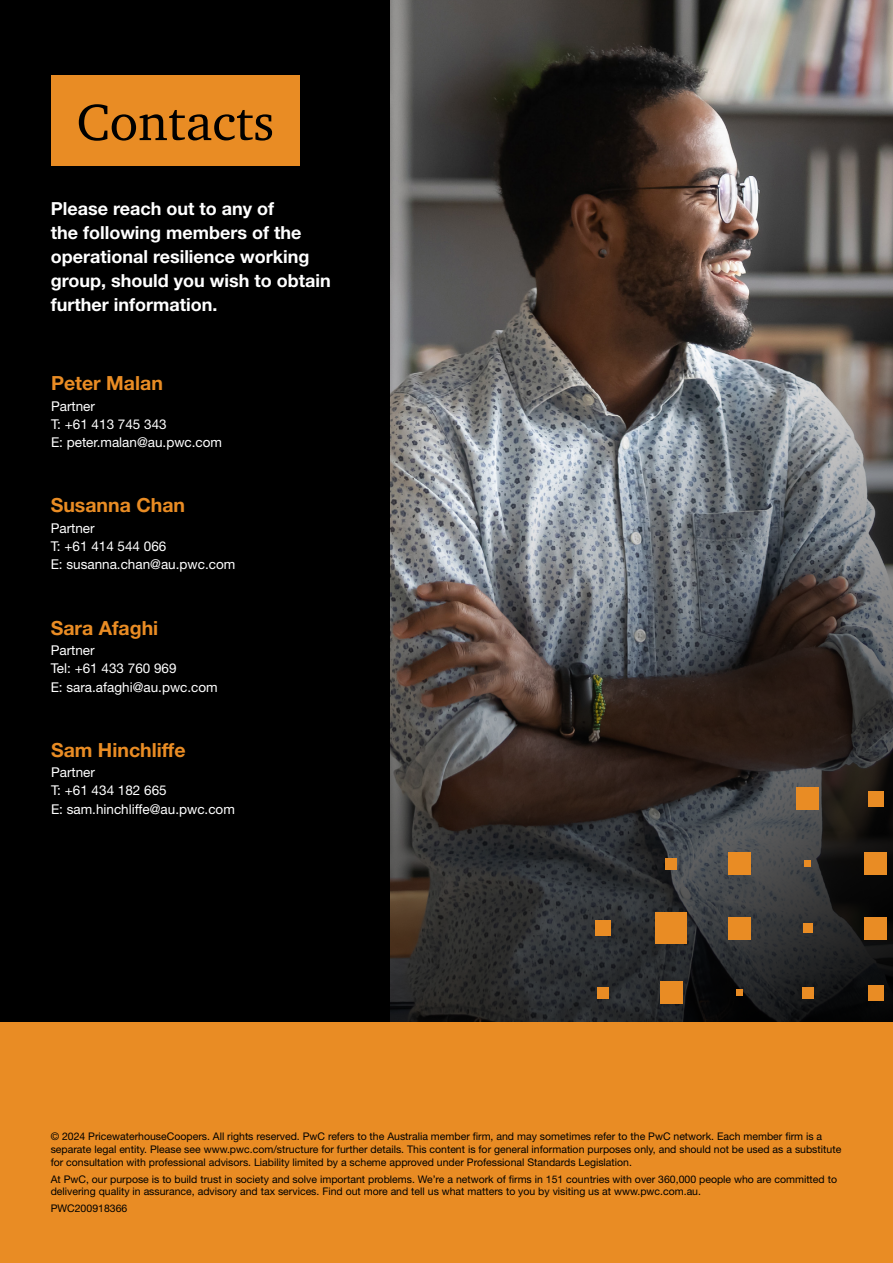
<style>
.page{position:relative;width:893px;height:1263px;background:#fff}
.page>*{position:absolute;margin:0;border:0;box-sizing:border-box;transform-origin:0 0}
.t1{font:52.5px "ITC Charter Com";color:#000}
.t2{font:700 19.5px "Helvetica Neue LT Std";color:#e98c24}
.t3{font:700 18px/24px "Helvetica Neue LT Std";color:#fff}
.t4{font:13.5px/18.3px "Helvetica Neue LT Std";color:#fff}
.t5{font:10.5px/12.6px "Helvetica Neue LT Std";color:#000}
</style>
<div class="page">
<img style="left:389px;top:0;width:504px;height:1023px">
<div style="left:0;top:0;width:389px;height:1035px;background:#000"></div>
<div style="left:51px;top:76px;width:249px;height:90px;background:#e98c24"></div>
<div style="left:598px;top:987px;width:11px;height:11px;background:#e98c24"></div>
<div style="left:660px;top:981px;width:23px;height:23px;background:#e98c24"></div>
<div style="left:736px;top:989px;width:7px;height:7px;background:#e98c24"></div>
<div style="left:802px;top:987px;width:11px;height:11px;background:#e98c24"></div>
<div style="left:868px;top:985px;width:16px;height:15px;background:#e98c24"></div>
<div style="left:595px;top:920px;width:16px;height:16px;background:#e98c24"></div>
<div style="left:656px;top:912px;width:31px;height:32px;background:#e98c24"></div>
<div style="left:728px;top:917px;width:23px;height:22px;background:#e98c24"></div>
<div style="left:803px;top:923px;width:9px;height:10px;background:#e98c24"></div>
<div style="left:865px;top:917px;width:22px;height:22px;background:#e98c24"></div>
<div style="left:666px;top:858px;width:11px;height:11px;background:#e98c24"></div>
<div style="left:728px;top:852px;width:23px;height:23px;background:#e98c24"></div>
<div style="left:804px;top:860px;width:7px;height:7px;background:#e98c24"></div>
<div style="left:865px;top:852px;width:22px;height:23px;background:#e98c24"></div>
<div style="left:796px;top:788px;width:23px;height:22px;background:#e98c24"></div>
<div style="left:868px;top:791px;width:16px;height:16px;background:#e98c24"></div>
<div style="left:0;top:1023px;width:893px;height:240px;background:#e98c24"></div>
<h1 class="t1" style="left:77px;top:90px;width:199px">Contacts</h1>
<h3 class="t3" style="left:51px;top:196px;width:281px">Please reach out to any of<br>the following members of the operational resilience working group, should you wish to obtain further information.</h3>
<h2 class="t2" style="left:51px;top:371px;width:113px">Peter Malan</h2>
<p class="t4" style="left:51px;top:397px;width:173px">Partner<br>T: +61 413 745 343<br>E: peter.malan@au.pwc.com</p>
<h2 class="t2" style="left:51px;top:493px;width:136px">Susanna Chan</h2>
<p class="t4" style="left:51px;top:519px;width:186px">Partner<br>T: +61 414 544 066<br>E: susanna.chan@au.pwc.com</p>
<h2 class="t2" style="left:51px;top:615px;width:109px">Sara Afaghi</h2>
<p class="t4" style="left:51px;top:641px;width:169px">Partner<br>Tel: +61 433 760 969<br>E: sara.afaghi@au.pwc.com</p>
<h2 class="t2" style="left:51px;top:738px;width:136px">Sam Hinchliffe</h2>
<p class="t4" style="left:51px;top:763px;width:185px">Partner<br>T: +61 434 182 665<br>E: sam.hinchliffe@au.pwc.com</p>
<p class="t5" style="left:51px;top:1130px;width:792px">© 2024 PricewaterhouseCoopers. All rights reserved. PwC refers to the Australia member firm, and may sometimes refer to the PwC network. Each member firm is a separate legal entity. Please see www.pwc.com/structure for further details. This content is for general information purposes only, and should not be used as a substitute for consultation with professional advisors. Liability limited by a scheme approved under Professional Standards Legislation.</p>
<p class="t5" style="left:51px;top:1172px;width:788px">At PwC, our purpose is to build trust in society and solve important problems. We’re a network of firms in 151 countries with over 360,000 people who are committed to delivering quality in assurance, advisory and tax services. Find out more and tell us what matters to you by visiting us at www.pwc.com.au.</p>
<p class="t5" style="left:51px;top:1202px;width:78px">PWC200918366</p>
</div>
